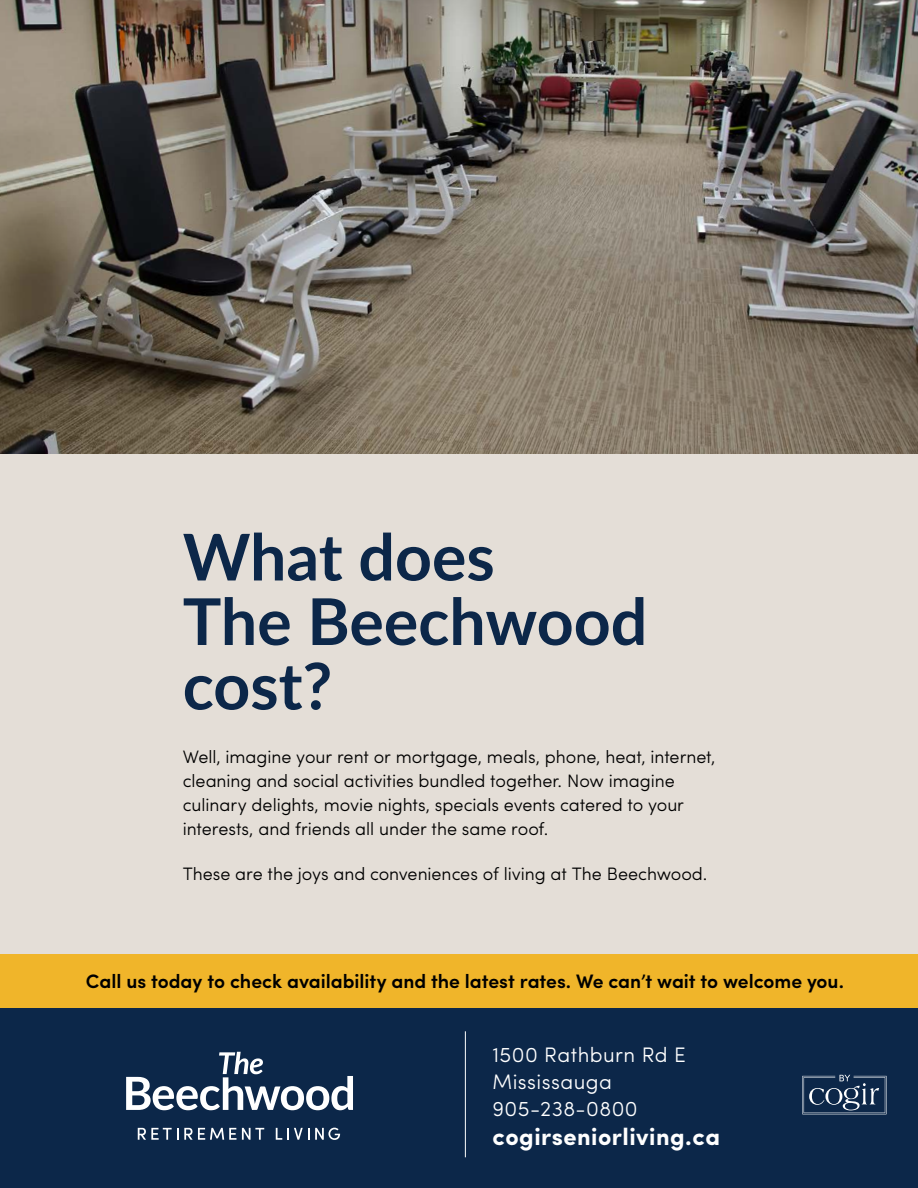
<style>
.page{position:relative;width:918px;height:1188px;background:#fff}
.page>*{position:absolute;margin:0;border:0;box-sizing:border-box;transform-origin:0 0}
.H2_Heading_Blue{font:700 64.5px/64.5px "Lato";color:#0c2749}
.t1{font:700 24px "Sofia Pro";letter-spacing:.02em;color:#fff}
.t2{font:300 21px/27px "Sofia Pro";letter-spacing:.02em;color:#fff}
.Callout{font:600 19.5px "Sofia Pro";letter-spacing:-.005em;color:#000}
.P_body{font:300 18px/24px "Sofia Pro";letter-spacing:-.005em;color:#000}
</style>
<div class="page">
<img style="left:0;top:0;width:918px;height:454px">
<div style="left:0;top:454px;width:918px;height:554px;background:#e4ded7"></div>
<div style="left:0;top:1008px;width:918px;height:180px;background:#0c2749"></div>
<div style="left:0;top:954px;width:918px;height:54px;background:#f0b52a"></div>
<svg style="left:126px;top:1052px;width:227px;height:58px"></svg>
<svg style="left:138px;top:1128px;width:98px;height:12px"></svg>
<svg style="left:242px;top:1128px;width:22px;height:12px"></svg>
<svg style="left:276px;top:1128px;width:33px;height:12px"></svg>
<svg style="left:315px;top:1128px;width:25px;height:12px"></svg>
<hr style="left:465px;top:1031px;width:1px;height:126px;background:#fff">
<svg style="left:802px;top:1075px;width:85px;height:39px"></svg>
<h2 class="H2_Heading_Blue" style="left:183px;top:522px;width:466px">What does<br>The Beechwood cost?</h2>
<p class="P_body" style="left:183px;top:744px;width:534px">Well, imagine your rent or mortgage, meals, phone, heat, internet, cleaning and social activities bundled together. Now imagine culinary delights, movie nights, specials events catered to your interests, and friends all under the same roof.</p>
<p class="P_body" style="left:183px;top:860px;width:526px">These are the joys and conveniences of living at The Beechwood.</p>
<p class="Callout" style="left:86px;top:966px;width:760px">Call us today to check availability and the latest rates. We can’t wait to welcome you.</p>
<p class="t2" style="left:492px;top:1040px;width:195px">1500 Rathburn Rd E<br>Mississauga</p>
<p class="t2" style="left:492px;top:1094px;width:147px">905-238-0800</p>
<p class="t1" style="left:492px;top:1119px;width:229px">cogirseniorliving.ca</p>
</div>
